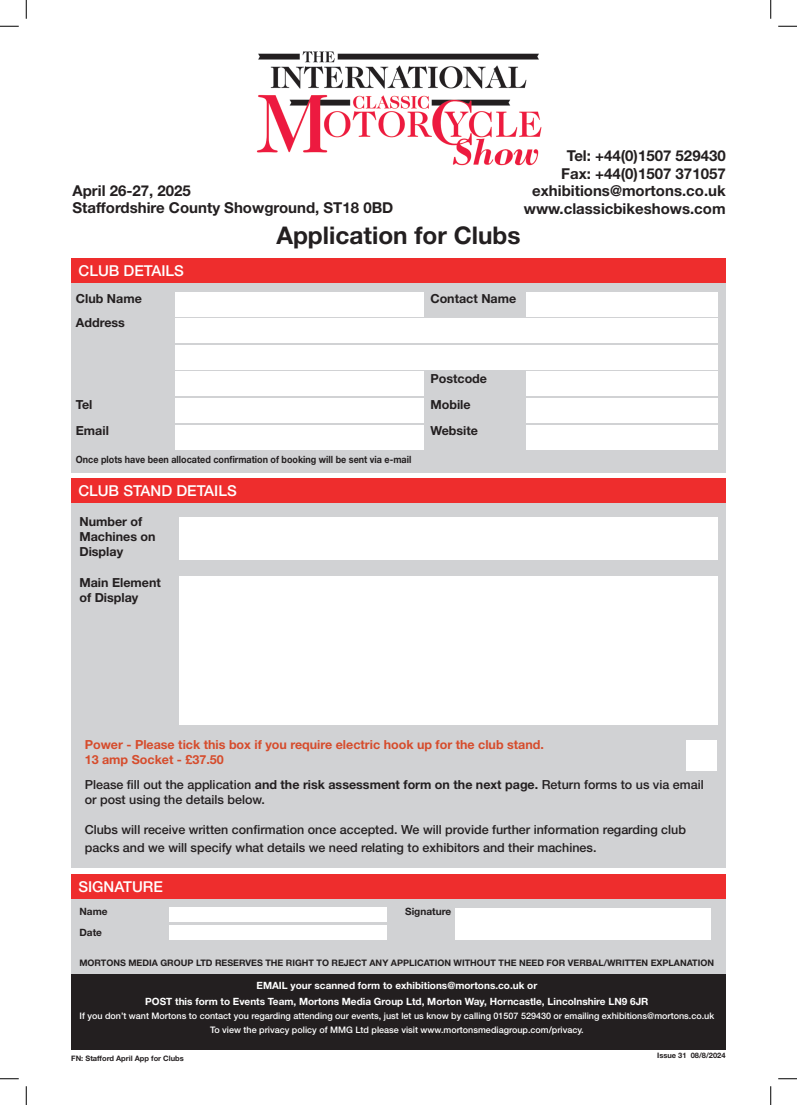
<style>
.page{position:relative;width:797px;height:1105px;background:#fff}
.page>*{position:absolute;margin:0;border:0;box-sizing:border-box;transform-origin:0 0}
.t1{font:700 24.38px "Helvetica Neue LT Std";color:#231f20}
.t2{font:700 15px "Helvetica Neue LT Std";color:#231f20}
.t3{font:500 15px "Helvetica Neue LT Std";color:#fff}
.t4{font:500 12.5px/15px "Helvetica Neue LT Std";color:#231f20}
.t5{font:700 12.5px/15px "Helvetica Neue LT Std";color:#231f20}
.t6{font:700 12.5px "Helvetica Neue LT Std";color:#d64c2c}
.t7{font:700 10px "Helvetica Neue LT Std";color:#fff}
.t8{font:700 10px "Helvetica Neue LT Std";color:#231f20;scale:.9 1}
.t9{font:700 10px "Helvetica Neue LT Std";color:#231f20}
.t10{font:500 9px "Helvetica Neue LT Std";color:#fff}
.t11{font:700 9px "Helvetica Neue LT Std";color:#231f20}
.t12{font:700 7.5px "Helvetica Neue LT Std";color:#231f20}
.s1{font-weight:700}
</style>
<div class="page">
<div style="left:71px;top:973px;width:655px;height:76px;background:#231f20"></div>
<div style="left:71px;top:279px;width:654px;height:194px;background:#d1d2d4"></div>
<div style="left:71px;top:888px;width:654px;height:85px;background:#d1d2d4"></div>
<div style="left:71px;top:874px;width:654px;height:25px;background:#ee2d2d"></div>
<div style="left:169px;top:907px;width:218px;height:15px;background:#fff"></div>
<div style="left:169px;top:925px;width:218px;height:14px;background:#fff"></div>
<div style="left:455px;top:907px;width:255px;height:32px;background:#fff"></div>
<div style="left:175px;top:292px;width:248px;height:25px;background:#fff"></div>
<div style="left:175px;top:318px;width:542px;height:25px;background:#fff"></div>
<div style="left:175px;top:372px;width:248px;height:24px;background:#fff"></div>
<div style="left:175px;top:398px;width:248px;height:25px;background:#fff"></div>
<div style="left:175px;top:425px;width:248px;height:24px;background:#fff"></div>
<div style="left:175px;top:345px;width:542px;height:25px;background:#fff"></div>
<div style="left:526px;top:292px;width:191px;height:25px;background:#fff"></div>
<div style="left:526px;top:372px;width:191px;height:24px;background:#fff"></div>
<div style="left:526px;top:398px;width:191px;height:25px;background:#fff"></div>
<div style="left:526px;top:425px;width:191px;height:24px;background:#fff"></div>
<div style="left:71px;top:258px;width:655px;height:25px;background:#ee2d2d"></div>
<div style="left:71px;top:500px;width:654px;height:368px;background:#d1d2d4"></div>
<div style="left:71px;top:478px;width:654px;height:25px;background:#ee2d2d"></div>
<div style="left:179px;top:576px;width:538px;height:148px;background:#fff"></div>
<div style="left:179px;top:517px;width:538px;height:43px;background:#fff"></div>
<img style="left:256px;top:51px;width:286px;height:115px">
<div style="left:686px;top:740px;width:30px;height:30px;background:#fff"></div>
<svg style="left:0;top:25px;width:19px;height:2px"></svg>
<svg style="left:778px;top:25px;width:19px;height:2px"></svg>
<svg style="left:0;top:1078px;width:19px;height:1px"></svg>
<svg style="left:778px;top:1078px;width:19px;height:1px"></svg>
<svg style="left:25px;top:0;width:2px;height:19px"></svg>
<svg style="left:25px;top:1086px;width:2px;height:19px"></svg>
<svg style="left:770px;top:0;width:1px;height:19px"></svg>
<svg style="left:770px;top:1086px;width:1px;height:19px"></svg>
<p class="t2" style="left:72px;top:181px;width:120px">April 26-27, 2025</p>
<p class="t2" style="left:72px;top:198px;width:322px">Staffordshire County Showground, ST18 0BD</p>
<p class="t2" style="left:567px;top:147px;width:160px">Tel: +44(0)1507 529430</p>
<p class="t2" style="left:561px;top:164px;width:166px">Fax: +44(0)1507 371057</p>
<p class="t2" style="left:532px;top:182px;width:195px">exhibitions@mortons.co.uk</p>
<p class="t2" style="left:524px;top:199px;width:203px">www.classicbikeshows.com</p>
<p class="t3" style="left:79px;top:262px;width:107px">CLUB DETAILS</p>
<p class="t5" style="left:76px;top:290px;width:67px">Club Name</p>
<p class="t5" style="left:76px;top:315px;width:51px">Address</p>
<p class="t5" style="left:76px;top:397px;width:18px">Tel</p>
<p class="t5" style="left:76px;top:423px;width:35px">Email</p>
<p class="t1" style="left:276px;top:221px;width:246px">Application for Clubs</p>
<p class="t5" style="left:430px;top:290px;width:87px">Contact Name</p>
<p class="t5" style="left:430px;top:371px;width:58px">Postcode</p>
<p class="t5" style="left:430px;top:397px;width:42px">Mobile</p>
<p class="t5" style="left:430px;top:423px;width:49px">Website</p>
<p class="t8" style="left:76px;top:453px;width:374px">Once plots have been allocated confirmation of booking will be sent via e-mail</p>
<p class="t3" style="left:78px;top:482px;width:160px">CLUB STAND DETAILS</p>
<p class="t5" style="left:79px;top:514px;width:64px">Number of</p>
<p class="t5" style="left:79px;top:529px;width:78px">Machines on<br>Display</p>
<p class="t5" style="left:79px;top:574px;width:83px">Main Element</p>
<p class="t5" style="left:79px;top:589px;width:60px">of Display</p>
<p class="t6" style="left:85px;top:737px;width:460px">Power - Please tick this box if you require electric hook up for the club stand.</p>
<p class="t6" style="left:85px;top:752px;width:140px">13 amp Socket - £37.50</p>
<p class="t4" style="left:85px;top:777px;width:620px">Please fill out the application <span class="s1">and the risk assessment form on the next page.</span> Return forms to us via email or post using the details below.</p>
<p class="t4" style="left:85px;top:821px;width:602px;line-height:18px">Clubs will receive written confirmation once accepted. We will provide further information regarding club packs and we will specify what details we need relating to exhibitors and their machines.</p>
<p class="t3" style="left:78px;top:877px;width:86px">SIGNATURE</p>
<p class="t9" style="left:79px;top:905px;width:30px">Name</p>
<p class="t9" style="left:405px;top:905px;width:48px">Signature</p>
<p class="t9" style="left:79px;top:926px;width:24px">Date</p>
<p class="t11" style="left:79px;top:957px;width:636px">MORTONS MEDIA GROUP LTD RESERVES THE RIGHT TO REJECT ANY APPLICATION WITHOUT THE NEED FOR VERBAL/WRITTEN EXPLANATION</p>
<p class="t7" style="left:256px;top:979px;width:282px">EMAIL your scanned form to exhibitions@mortons.co.uk or</p>
<p class="t7" style="left:145px;top:996px;width:504px">POST this form to Events Team, Mortons Media Group Ltd, Morton Way, Horncastle, Lincolnshire LN9 6JR</p>
<p class="t10" style="left:80px;top:1010px;width:636px">If you don’t want Mortons to contact you regarding attending our events, just let us know by calling 01507 529430 or emailing exhibitions@mortons.co.uk</p>
<p class="t10" style="left:210px;top:1024px;width:375px">To view the privacy policy of MMG Ltd please visit www.mortonsmediagroup.com/privacy.</p>
<p class="t12" style="left:71px;top:1053px;width:114px">FN: Stafford April App for Clubs</p>
<p class="t12" style="left:657px;top:1051px;width:70px">Issue 31 08/8/2024</p>
</div>
